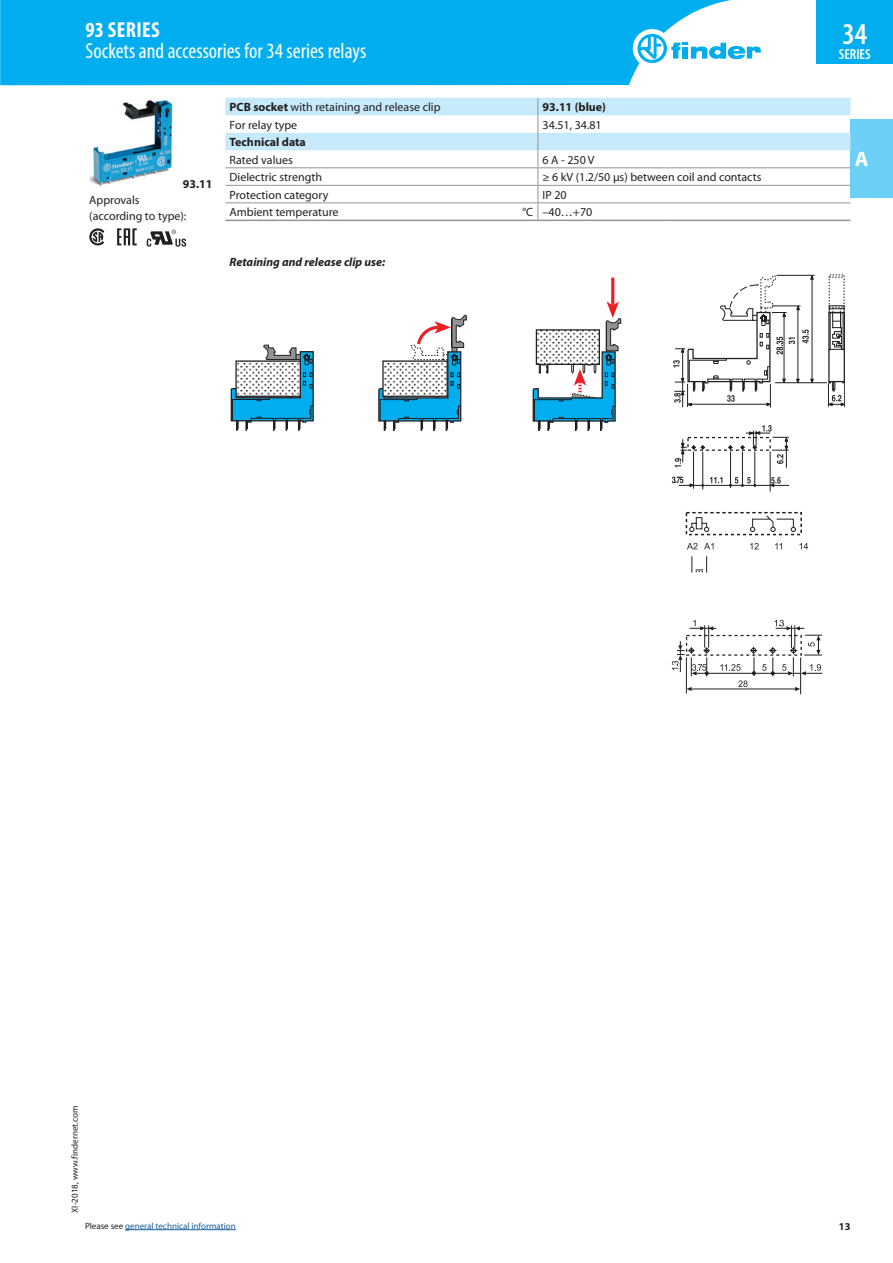
<style>
.page{position:relative;width:893px;height:1263px;background:#fff}
.page>*{position:absolute;margin:0;border:0;box-sizing:border-box;transform-origin:0 0}
.t1{font:600 condensed 30.3px "Myriad Pro";color:#fff}
.t2{font:condensed 21.75px "Myriad Pro";color:#fff}
.t3{font:700 condensed 21.75px "Myriad Pro";letter-spacing:.02em;color:#fff}
.t4{font:700 21px "Myriad Pro";color:#fff}
.t5{font:600 condensed 14.55px "Myriad Pro";color:#fff}
.t6{font:12px/16.2px "Myriad Pro";color:#231f20}
.t7{font:700 12px "Myriad Pro";color:#231f20}
.t8{font:italic 700 12px "Myriad Pro";color:#231f20}
.t9{font:700 10.5px "Myriad Pro";color:#231f20}
.t10{font:9px "Myriad Pro";color:#175d9e}
.t11{font:9px "Myriad Pro";color:#231f20}
.s1{font-weight:700}
.s2{color:#231f20}
</style>
<div class="page">
<div style="left:850px;top:119px;width:43px;height:79px;background:#6bcff6"></div>
<div style="left:0;top:0;width:731px;height:85px;background:#00aeef"></div>
<div style="left:633px;top:29px;width:38px;height:39px;background:#fff;border-radius:50%"></div>
<svg style="left:637px;top:34px;width:124px;height:29px"></svg>
<div style="left:816px;top:0;width:77px;height:64px;background:#00aeef"></div>
<svg style="left:225px;top:98px;width:625px;height:122px"></svg>
<hr style="left:225px;top:167px;width:313px;height:1px;background:#939598">
<hr style="left:538px;top:167px;width:130px;height:1px;background:#939598">
<hr style="left:668px;top:167px;width:182px;height:1px;background:#939598">
<hr style="left:225px;top:185px;width:313px;height:1px;background:#939598">
<hr style="left:538px;top:185px;width:130px;height:1px;background:#939598">
<hr style="left:668px;top:185px;width:182px;height:1px;background:#939598">
<hr style="left:225px;top:220px;width:313px;height:1px;background:#939598">
<hr style="left:538px;top:220px;width:130px;height:1px;background:#939598">
<hr style="left:668px;top:220px;width:182px;height:1px;background:#939598">
<hr style="left:538px;top:202px;width:130px;height:1px;background:#939598">
<hr style="left:668px;top:202px;width:182px;height:1px;background:#939598">
<img style="left:89px;top:100px;width:84px;height:87px">
<svg style="left:117px;top:228px;width:20px;height:17px"></svg>
<svg style="left:89px;top:228px;width:15px;height:17px"></svg>
<svg style="left:147px;top:230px;width:39px;height:17px"></svg>
<hr style="left:611px;top:278px;width:3px;height:28px;background:#ee1d23">
<svg style="left:532px;top:301px;width:90px;height:130px"></svg>
<svg style="left:230px;top:344px;width:84px;height:87px"></svg>
<svg style="left:378px;top:314px;width:89px;height:117px"></svg>
<div style="left:687px;top:437px;width:84px;height:14px;border:1px dashed #231f20"></div>
<svg style="left:728px;top:445px;width:5px;height:4px"></svg>
<hr style="left:777px;top:275px;width:38px;height:1px;background:#231f20">
<hr style="left:775px;top:382px;width:52px;height:1px;background:#231f20">
<hr style="left:702px;top:451px;width:1px;height:39px;background:#231f20">
<hr style="left:693px;top:451px;width:1px;height:38px;background:#231f20">
<hr style="left:770px;top:451px;width:1px;height:41px;background:#231f20">
<svg style="left:672px;top:477px;width:11px;height:6px"></svg>
<hr style="left:754px;top:451px;width:1px;height:36px;background:#231f20">
<hr style="left:742px;top:451px;width:1px;height:36px;background:#231f20">
<hr style="left:730px;top:451px;width:1px;height:37px;background:#231f20">
<svg style="left:729px;top:477px;width:27px;height:8px"></svg>
<svg style="left:740px;top:425px;width:49px;height:43px"></svg>
<svg style="left:675px;top:439px;width:30px;height:28px"></svg>
<svg style="left:710px;top:477px;width:12px;height:6px"></svg>
<svg style="left:828px;top:305px;width:17px;height:102px"></svg>
<svg style="left:673px;top:274px;width:141px;height:133px"></svg>
<hr style="left:679px;top:485px;width:110px;height:1px;background:#231f20">
<svg style="left:770px;top:477px;width:11px;height:10px"></svg>
<div style="left:686px;top:512px;width:116px;height:23px;border:1px dashed #231f20"></div>
<svg style="left:689px;top:515px;width:107px;height:17px"></svg>
<svg style="left:687px;top:543px;width:10px;height:6px"></svg>
<svg style="left:704px;top:543px;width:9px;height:6px"></svg>
<svg style="left:750px;top:543px;width:9px;height:6px"></svg>
<svg style="left:775px;top:543px;width:7px;height:6px"></svg>
<svg style="left:799px;top:543px;width:9px;height:6px"></svg>
<svg style="left:691px;top:556px;width:16px;height:17px"></svg>
<hr style="left:800px;top:657px;width:1px;height:37px;background:#231f20">
<hr style="left:686px;top:657px;width:1px;height:36px;background:#231f20">
<svg style="left:672px;top:620px;width:150px;height:71px"></svg>
<hr style="left:125px;top:1229px;width:111px;height:1px;background:#175d9e">
<h2 class="t3" style="left:85px;top:17px;width:76px">93 SERIES</h2>
<h2 class="t2" style="left:85px;top:38px;width:282px">Sockets and accessories for 34 series relays</h2>
<p class="t7" style="left:183px;top:176px;width:31px">93.11</p>
<p class="t6" style="left:89px;top:191px;width:99px">Approvals (according to type):</p>
<p class="t6" style="left:230px;top:99px;width:212px"><span class="s1">PCB socket</span> with retaining and release clip</p>
<p class="t7" style="left:543px;top:99px;width:65px">93.11 (blue)</p>
<p class="t6" style="left:230px;top:116px;width:69px">For relay type</p>
<p class="t6" style="left:543px;top:116px;width:61px">34.51, 34.81</p>
<p class="t7" style="left:230px;top:134px;width:78px">Technical data</p>
<p class="t6" style="left:230px;top:151px;width:65px">Rated values</p>
<p class="t6" style="left:543px;top:151px;width:54px">6 A - 250 V</p>
<p class="t6" style="left:230px;top:169px;width:94px">Dielectric strength</p>
<p class="t6" style="left:543px;top:169px;width:220px">≥ 6 kV (1.2/50 μs) between coil and contacts</p>
<p class="t6" style="left:230px;top:186px;width:100px">Protection category</p>
<p class="t6" style="left:543px;top:186px;width:26px">IP 20</p>
<p class="t6" style="left:230px;top:204px;width:110px">Ambient temperature</p>
<p class="t6" style="left:522px;top:204px;width:71px">°C –40…+70</p>
<p class="t8" style="left:230px;top:254px;width:157px">Retaining and release clip use:</p>
<h1 class="t1" style="left:842px;top:17px;width:26px">34</h1>
<p class="t5" style="left:839px;top:46px;width:33px">SERIES</p>
<h3 class="t4" style="left:855px;top:146px;width:15px">A</h3>
<p class="t11" style="left:69px;top:1213px;width:108px;rotate:-90deg">XI-2018, www.findernet.com</p>
<p class="t10" style="left:85px;top:1220px;width:152px"><span class="s2">Please see</span> general technical information</p>
<p class="t9" style="left:839px;top:1219px;width:13px">13</p>
</div>
